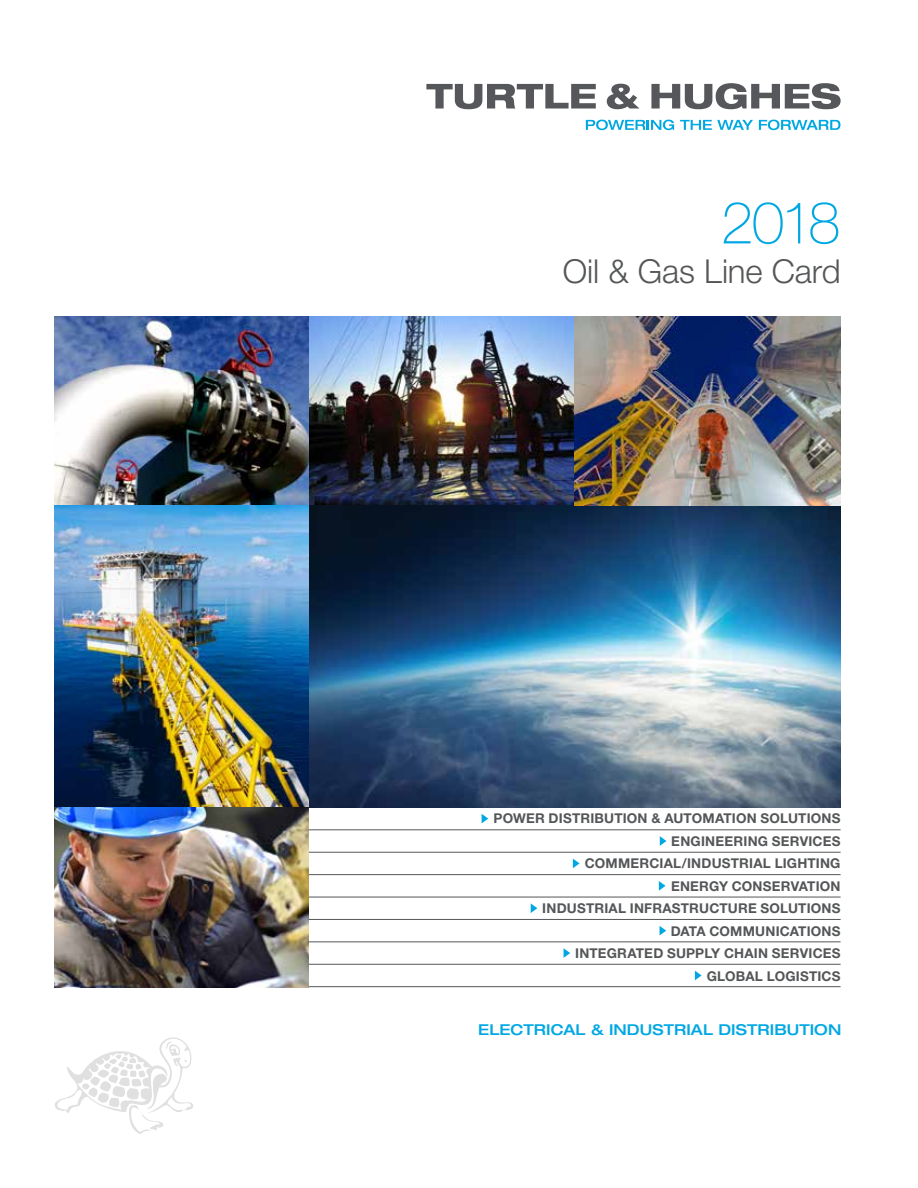
<style>
.page{position:relative;width:918px;height:1188px;background:#fff}
.page>*{position:absolute;margin:0;border:0;box-sizing:border-box;transform-origin:0 0}
.t1{font:100 58.5px "Helvetica Neue LT Std";color:#00a8e3}
.t2{font:300 33px "Helvetica Neue LT Std";letter-spacing:-.005em;color:#545658}
.t3{font:500 expanded 15px "Helvetica Neue LT Std";letter-spacing:.005em;color:#00a8e3}
.t4{font:700 13.5px/22.5px "Helvetica Neue LT Std";letter-spacing:.015em;color:#545658;text-align:right}
</style>
<div class="page">
<img style="left:309px;top:317px;width:532px;height:188px">
<img style="left:309px;top:505px;width:532px;height:302px">
<img style="left:54px;top:317px;width:255px;height:670px">
<svg style="left:55px;top:1037px;width:138px;height:97px"></svg>
<hr style="left:309px;top:829px;width:532px;height:1px;background:#545658">
<hr style="left:309px;top:852px;width:532px;height:1px;background:#545658">
<hr style="left:309px;top:874px;width:532px;height:1px;background:#545658">
<hr style="left:309px;top:897px;width:532px;height:1px;background:#545658">
<hr style="left:309px;top:919px;width:532px;height:1px;background:#545658">
<hr style="left:309px;top:941px;width:532px;height:1px;background:#545658">
<hr style="left:309px;top:964px;width:532px;height:1px;background:#545658">
<hr style="left:309px;top:986px;width:532px;height:1px;background:#545658">
<svg style="left:482px;top:814px;width:6px;height:9px"></svg>
<svg style="left:660px;top:836px;width:6px;height:10px"></svg>
<svg style="left:573px;top:859px;width:7px;height:9px"></svg>
<svg style="left:659px;top:881px;width:7px;height:10px"></svg>
<svg style="left:531px;top:903px;width:6px;height:10px"></svg>
<svg style="left:660px;top:926px;width:6px;height:9px"></svg>
<svg style="left:564px;top:948px;width:6px;height:10px"></svg>
<svg style="left:695px;top:971px;width:7px;height:9px"></svg>
<svg style="left:426px;top:84px;width:170px;height:25px"></svg>
<svg style="left:607px;top:84px;width:33px;height:25px"></svg>
<svg style="left:651px;top:83px;width:190px;height:26px"></svg>
<svg style="left:586px;top:120px;width:88px;height:10px"></svg>
<svg style="left:680px;top:120px;width:73px;height:10px"></svg>
<svg style="left:759px;top:120px;width:81px;height:10px"></svg>
<h1 class="t1" style="left:721px;top:189px;width:121px">2018</h1>
<h2 class="t2" style="left:563px;top:251px;width:279px">Oil &amp; Gas Line Card</h2>
<p class="t4" style="left:494px;top:807px;width:349px">POWER DISTRIBUTION &amp; AUTOMATION SOLUTIONS<br>ENGINEERING SERVICES<br>COMMERCIAL/INDUSTRIAL LIGHTING<br>ENERGY CONSERVATION<br>INDUSTRIAL INFRASTRUCTURE SOLUTIONS<br>DATA COMMUNICATIONS<br>INTEGRATED SUPPLY CHAIN SERVICES<br>GLOBAL LOGISTICS</p>
<p class="t3" style="left:478px;top:1020px;width:365px">ELECTRICAL &amp; INDUSTRIAL DISTRIBUTION</p>
</div>
